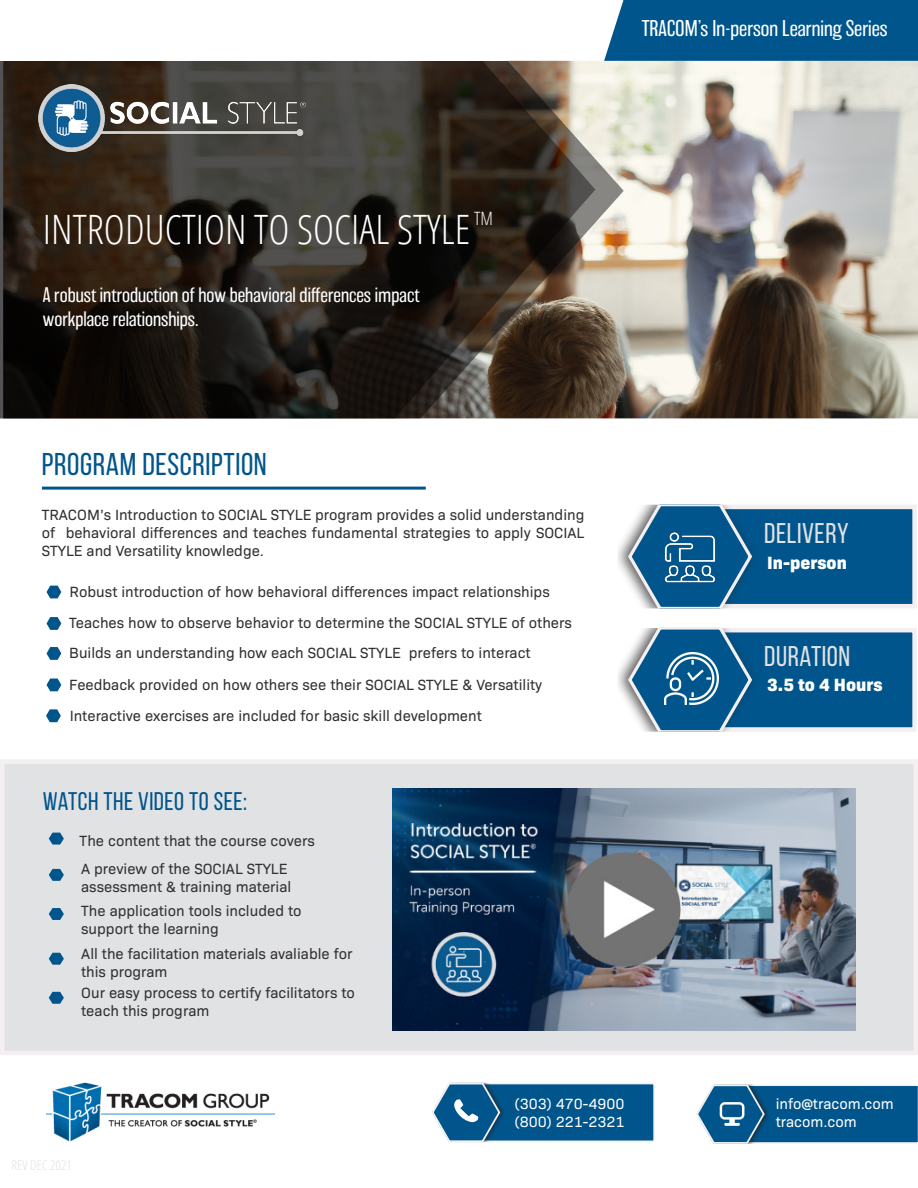
<style>
.page{position:relative;width:918px;height:1188px;background:#fff}
.page>*{position:absolute;margin:0;border:0;box-sizing:border-box;transform-origin:0 0}
.t1{font:300 condensed 40.5px "Open Sans";color:#fff}
.t2{font:31.5px "Bebas Neue";letter-spacing:.02em;color:#00558c}
.Text_Center_Alignmen{font:28.5px "Bebas Neue";letter-spacing:.02em;color:#e1e2e4}
.t3{font:25.5px "Bebas Neue";letter-spacing:.02em;color:#00558c}
.t4{font:200 21px "Balboa";color:#fff}
.t5{font:200 19.5px/23.4px "Balboa";color:#fff}
.t6{font:300 condensed 18.3px "Open Sans";color:#fff}
.Text_Center_Alignmen-2{font:800 18px "Bio Sans";color:#fff}
.Text{font:15px/18px "Bio Sans";color:#312f30}
.Text_Center_Alignmen-3{font:15px "Bio Sans";color:#fff}
</style>
<div class="page">
<img style="left:624px;top:62px;width:294px;height:356px">
<div style="left:2px;top:762px;width:914px;height:291px;background:#e1e2e4"></div>
<div style="left:0;top:759px;width:918px;height:296px;border:4px solid #f4f0f2"></div>
<div style="left:663px;top:507px;width:252px;height:99px;background:#00558c"></div>
<div style="left:661px;top:505px;width:256px;height:103px;border:4px solid #f4f0f2"></div>
<div style="left:617px;top:505px;width:141px;height:103px;background:#231f20;opacity:.75"></div>
<svg style="left:626px;top:505px;width:128px;height:103px"></svg>
<svg style="left:0;top:60px;width:624px;height:358px;background:#3a332a"></svg>
<img style="left:47px;top:1082px;width:227px;height:60px">
<svg style="left:47px;top:679px;width:14px;height:12px"></svg>
<img style="left:660px;top:527px;width:59px;height:61px">
<svg style="left:47px;top:647px;width:14px;height:13px"></svg>
<svg style="left:47px;top:617px;width:14px;height:13px"></svg>
<svg style="left:47px;top:586px;width:14px;height:12px"></svg>
<svg style="left:46px;top:709px;width:15px;height:13px"></svg>
<hr style="left:42px;top:487px;width:384px;height:3px;background:#00558c">
<div style="left:663px;top:630px;width:252px;height:99px;background:#00558c"></div>
<div style="left:661px;top:628px;width:256px;height:104px;border:4px solid #f4f0f2"></div>
<div style="left:617px;top:628px;width:141px;height:104px;background:#231f20;opacity:.75"></div>
<svg style="left:626px;top:628px;width:128px;height:104px"></svg>
<img style="left:664px;top:653px;width:55px;height:52px">
<div style="left:480px;top:1083px;width:175px;height:59px;background:#00558c;border:2px solid #f4f0f2"></div>
<div style="left:432px;top:1083px;width:74px;height:59px;background:#231f20;opacity:.75"></div>
<svg style="left:432px;top:1083px;width:69px;height:59px"></svg>
<div style="left:0;top:0;width:507px;height:61px;background:#fff"></div>
<img style="left:393px;top:789px;width:463px;height:241px">
<svg style="left:49px;top:953px;width:15px;height:12px"></svg>
<svg style="left:49px;top:908px;width:15px;height:12px"></svg>
<svg style="left:49px;top:869px;width:15px;height:12px"></svg>
<svg style="left:49px;top:833px;width:15px;height:12px"></svg>
<svg style="left:49px;top:992px;width:15px;height:12px"></svg>
<img style="left:39px;top:85px;width:267px;height:66px">
<div style="left:603px;top:0;width:315px;height:62px;background:#00558c"></div>
<svg style="left:696px;top:1084px;width:222px;height:60px;background:#226a99"></svg>
<p class="t4" style="left:642px;top:17px;width:247px">TRACOM’s In-person Learning Series</p>
<p class="t6" style="left:474px;top:206px;width:20px">TM</p>
<p class="t1" style="left:43px;top:201px;width:429px">INTRODUCTION TO SOCIAL STYLE</p>
<p class="t5" style="left:43px;top:284px;width:378px">A robust introduction of how behavioral differences impact workplace relationships.</p>
<p class="t2" style="left:42px;top:447px;width:226px">PROGRAM DESCRIPTION</p>
<p class="Text" style="left:42px;top:504px;width:544px;text-align:justify">TRACOM’s Introduction to SOCIAL STYLE program provides a solid understanding of behavioral differences and teaches fundamental strategies to apply SOCIAL STYLE and Versatility knowledge.</p>
<p class="Text" style="left:70px;top:581px;width:482px">Robust introduction of how behavioral differences impact relationships</p>
<p class="Text" style="left:69px;top:613px;width:504px">Teaches how to observe behavior to determine the SOCIAL STYLE of others</p>
<p class="Text" style="left:69px;top:643px;width:463px">Builds an understanding how each SOCIAL STYLE prefers to interact</p>
<p class="Text" style="left:69px;top:674px;width:475px">Feedback provided on how others see their SOCIAL STYLE &amp; Versatility</p>
<p class="Text" style="left:70px;top:705px;width:414px">Interactive exercises are included for basic skill development</p>
<p class="t3" style="left:43px;top:788px;width:206px">WATCH THE VIDEO TO SEE:</p>
<p class="Text" style="left:80px;top:830px;width:237px">The content that the course covers</p>
<p class="Text" style="left:81px;top:858px;width:212px">A preview of the SOCIAL STYLE assessment &amp; training material</p>
<p class="Text" style="left:81px;top:900px;width:222px">The application tools included to support the learning</p>
<p class="Text" style="left:81px;top:943px;width:273px">All the facilitation materials avaliable for this program</p>
<p class="Text" style="left:81px;top:983px;width:275px">Our easy process to certify facilitators to teach this program</p>
<p class="Text_Center_Alignmen-3" style="left:515px;top:1093px;width:111px">(303) 470-4900</p>
<p class="Text_Center_Alignmen-3" style="left:515px;top:1111px;width:111px">(800) 221-2321</p>
<p class="Text_Center_Alignmen" style="left:764px;top:517px;width:86px">DELIVERY</p>
<p class="Text_Center_Alignmen-2" style="left:767px;top:549px;width:81px">In-person</p>
<p class="Text_Center_Alignmen" style="left:764px;top:641px;width:87px">DURATION</p>
<p class="Text_Center_Alignmen-2" style="left:767px;top:671px;width:117px">3.5 to 4 Hours</p>
<p class="Text_Center_Alignmen-3" style="left:776px;top:1093px;width:120px">info@tracom.com</p>
<p class="Text_Center_Alignmen-3" style="left:776px;top:1111px;width:82px">tracom.com</p>
</div>
